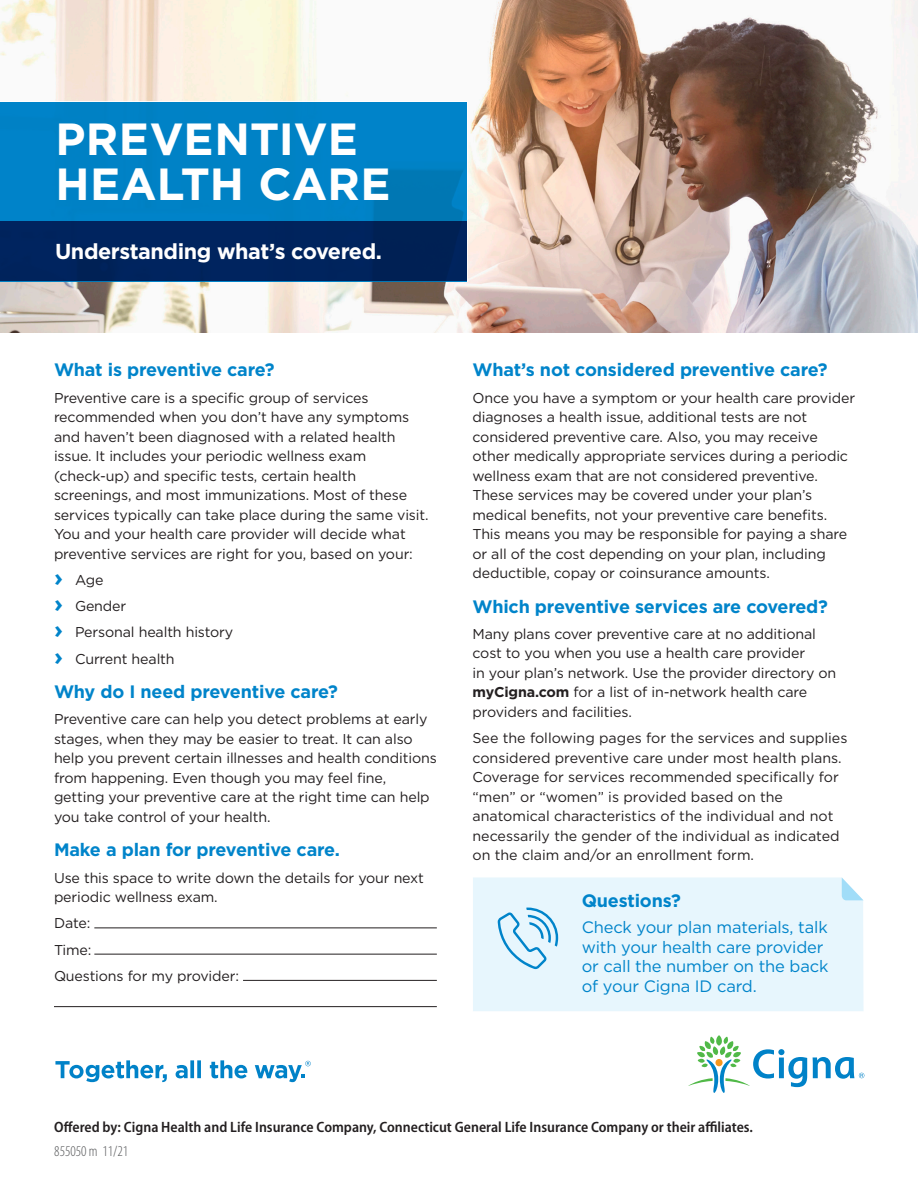
<style>
.page{position:relative;width:918px;height:1188px;background:#fff}
.page>*{position:absolute;margin:0;border:0;box-sizing:border-box;transform-origin:0 0}
.Headline_bold_40_45{font:700 45px/45px "Gotham";letter-spacing:.005em;color:#fff}
.Subheadline_bold_14{font:700 21.6px "Gotham";letter-spacing:-.02em;color:#fff}
.Subhead_body_bold_12{font:700 18px "Gotham";letter-spacing:-.01em;color:#0084ca}
.Sidebar_copy_medium{font:700 18px "Gotham";letter-spacing:-.01em;color:#0084ca}
.Sidebar_copy_medium-2{font:16.5px/19.5px "Gotham";letter-spacing:-.01em;color:#0084ca}
.Offered_by_legal{font:600 semi-condensed 15px "Myriad Pro";color:#231f20}
.Legal_copy_Cat{font:300 condensed 15px "Myriad Pro";color:#57585a}
.Body_copy__book_9_5{font:14.25px/19.5px "Gotham";letter-spacing:-.01em;color:#231f20}
.Bullet_copy_book_9_5{font:14.25px "Gotham";letter-spacing:-.01em;color:#231f20}
.s1{font-weight:700;font-size:24px;color:#0084ca}
.s2{font-weight:700}
</style>
<div class="page">
<svg style="left:55px;top:1060px;width:112px;height:22px"></svg>
<svg style="left:176px;top:1060px;width:25px;height:18px"></svg>
<svg style="left:210px;top:1060px;width:37px;height:18px"></svg>
<svg style="left:255px;top:1061px;width:56px;height:21px"></svg>
<svg style="left:688px;top:1035px;width:176px;height:58px"></svg>
<hr style="left:94px;top:928px;width:343px;height:1px;background:#231f20">
<hr style="left:94px;top:954px;width:343px;height:1px;background:#231f20">
<hr style="left:243px;top:980px;width:194px;height:1px;background:#231f20">
<hr style="left:54px;top:1006px;width:383px;height:1px;background:#231f20">
<div style="left:473px;top:878px;width:391px;height:133px;background:#e7f6fd"></div>
<svg style="left:842px;top:878px;width:22px;height:22px"></svg>
<img style="left:0;top:0;width:918px;height:333px">
<svg style="left:498px;top:908px;width:60px;height:61px;background:#bce0f3"></svg>
<div style="left:0;top:102px;width:467px;height:179px;background:#0084ca"></div>
<div style="left:0;top:222px;width:467px;height:59px;background:#00245e"></div>
<p class="Headline_bold_40_45" style="left:55px;top:116px;width:337px">PREVENTIVE<br>HEALTH CARE</p>
<p class="Subheadline_bold_14" style="left:55px;top:237px;width:329px">Understanding what’s covered.</p>
<p class="Subhead_body_bold_12" style="left:54px;top:358px;width:222px">What is preventive care?</p>
<p class="Body_copy__book_9_5" style="left:54px;top:387px;width:376px">Preventive care is a specific group of services recommended when you don’t have any symptoms and haven’t been diagnosed with a related health issue. It includes your periodic wellness exam (check-up) and specific tests, certain health screenings, and most immunizations. Most of these services typically can take place during the same visit.<br>You and your health care provider will decide what preventive services are right for you, based on your:</p>
<p class="Bullet_copy_book_9_5" style="left:54px;top:571px;width:51px"><span class="s1">›</span> Age</p>
<p class="Bullet_copy_book_9_5" style="left:54px;top:597px;width:74px"><span class="s1">›</span> Gender</p>
<p class="Bullet_copy_book_9_5" style="left:54px;top:623px;width:181px"><span class="s1">›</span> Personal health history</p>
<p class="Bullet_copy_book_9_5" style="left:54px;top:649px;width:122px"><span class="s1">›</span> Current health</p>
<p class="Subhead_body_bold_12" style="left:54px;top:680px;width:286px">Why do I need preventive care?</p>
<p class="Body_copy__book_9_5" style="left:54px;top:709px;width:384px">Preventive care can help you detect problems at early stages, when they may be easier to treat. It can also help you prevent certain illnesses and health conditions from happening. Even though you may feel fine, getting your preventive care at the right time can help you take control of your health.</p>
<p class="Subhead_body_bold_12" style="left:54px;top:838px;width:288px">Make a plan for preventive care.</p>
<p class="Body_copy__book_9_5" style="left:54px;top:867px;width:371px">Use this space to write down the details for your next periodic wellness exam.</p>
<p class="Body_copy__book_9_5" style="left:54px;top:913px;width:38px">Date:</p>
<p class="Body_copy__book_9_5" style="left:54px;top:939px;width:39px">Time:</p>
<p class="Body_copy__book_9_5" style="left:54px;top:966px;width:187px">Questions for my provider:</p>
<p class="Subhead_body_bold_12" style="left:472px;top:358px;width:357px">What’s not considered preventive care?</p>
<p class="Body_copy__book_9_5" style="left:472px;top:387px;width:384px">Once you have a symptom or your health care provider diagnoses a health issue, additional tests are not considered preventive care. Also, you may receive other medically appropriate services during a periodic wellness exam that are not considered preventive.<br>These services may be covered under your plan’s medical benefits, not your preventive care benefits.<br>This means you may be responsible for paying a share or all of the cost depending on your plan, including deductible, copay or coinsurance amounts.</p>
<p class="Subhead_body_bold_12" style="left:472px;top:594px;width:357px">Which preventive services are covered?</p>
<p class="Body_copy__book_9_5" style="left:472px;top:624px;width:365px">Many plans cover preventive care at no additional cost to you when you use a health care provider<br>in your plan’s network. Use the provider directory on <span class="s2">myCigna.com</span> for a list of in-network health care providers and facilities.</p>
<p class="Body_copy__book_9_5" style="left:472px;top:728px;width:376px">See the following pages for the services and supplies considered preventive care under most health plans.<br>Coverage for services recommended specifically for “men” or “women” is provided based on the anatomical characteristics of the individual and not necessarily the gender of the individual as indicated on the claim and/or an enrollment form.</p>
<p class="Sidebar_copy_medium" style="left:582px;top:889px;width:101px">Questions?</p>
<p class="Sidebar_copy_medium-2" style="left:582px;top:917px;width:248px">Check your plan materials, talk with your health care provider or call the number on the back of your Cigna ID card.</p>
<p class="Offered_by_legal" style="left:54px;top:1119px;width:700px">Offered by: Cigna Health and Life Insurance Company, Connecticut General Life Insurance Company or their affiliates.</p>
<p class="Legal_copy_Cat" style="left:54px;top:1143px;width:75px">855050 m 11/21</p>
</div>
